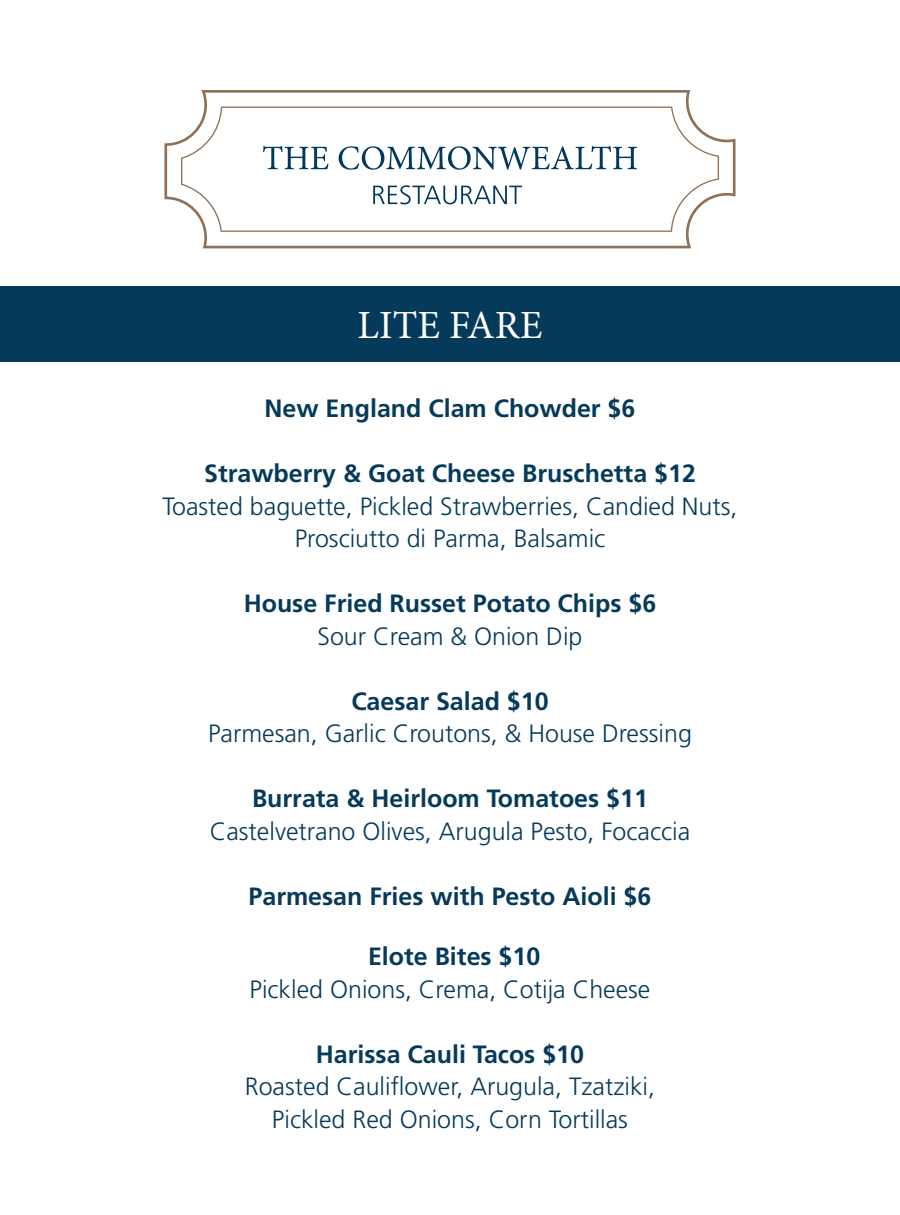
<style>
.page{position:relative;width:900px;height:1215px;background:#fff}
.page>*{position:absolute;margin:0;border:0;box-sizing:border-box;transform-origin:0 0}
.Blue_Header{font:40px "Minion Pro";color:#fff}
.Menu_Items{font:300 25px/32.5px "Frutiger LT Std";color:#063a5a;text-align:center}
.Menu_Items-2{font:700 25px/32.5px "Frutiger LT Std";color:#063a5a;text-align:center}
.Pa1{font:300 25px "Frutiger LT Std";color:#053a5b}
.Pa1-2{font:700 25px "Frutiger LT Std";color:#053a5b}
.s1{font-weight:300}
.s2{font-weight:700}
</style>
<div class="page">
<div style="left:0;top:286px;width:900px;height:75px;background:#063a5a"></div>
<svg style="left:164px;top:90px;width:572px;height:158px"></svg>
<svg style="left:181px;top:107px;width:538px;height:125px"></svg>
<svg style="left:263px;top:146px;width:66px;height:23px"></svg>
<svg style="left:339px;top:146px;width:298px;height:24px"></svg>
<svg style="left:373px;top:185px;width:149px;height:19px"></svg>
<p class="Blue_Header" style="left:358px;top:298px;width:186px">LITE FARE</p>
<p class="Menu_Items-2" style="left:265px;top:393px;width:372px">New England Clam Chowder $6</p>
<p class="Menu_Items-2" style="left:204px;top:458px;width:493px">Strawberry &amp; Goat Cheese Bruschetta $12</p>
<p class="Menu_Items" style="left:162px;top:490px;width:577px">Toasted baguette, Pickled Strawberries, Candied Nuts,</p>
<p class="Menu_Items" style="left:295px;top:523px;width:312px">Prosciutto di Parma, Balsamic</p>
<p class="Menu_Items-2" style="left:244px;top:588px;width:414px">House Fried Russet Potato Chips $6<br><span class="s1">Sour Cream &amp; Onion Dip</span></p>
<p class="Menu_Items" style="left:208px;top:685px;width:485px"><span class="s2">Caesar Salad $10<br></span>Parmesan, Garlic Croutons, &amp; House Dressing</p>
<p class="Menu_Items-2" style="left:252px;top:783px;width:397px">Burrata &amp; Heirloom Tomatoes $11</p>
<p class="Menu_Items" style="left:210px;top:815px;width:482px">Castelvetrano Olives, Arugula Pesto, Focaccia</p>
<p class="Menu_Items-2" style="left:249px;top:880px;width:404px">Parmesan Fries with Pesto Aioli $6</p>
<p class="Pa1-2" style="left:368px;top:942px;width:174px">Elote Bites $10</p>
<p class="Pa1" style="left:250px;top:975px;width:402px">Pickled Onions, Crema, Cotija Cheese</p>
<p class="Menu_Items" style="left:245px;top:1038px;width:412px"><span class="s2">Harissa Cauli Tacos $10<br></span>Roasted Cauliflower, Arugula, Tzatziki,</p>
<p class="Menu_Items" style="left:272px;top:1103px;width:358px">Pickled Red Onions, Corn Tortillas</p>
</div>
